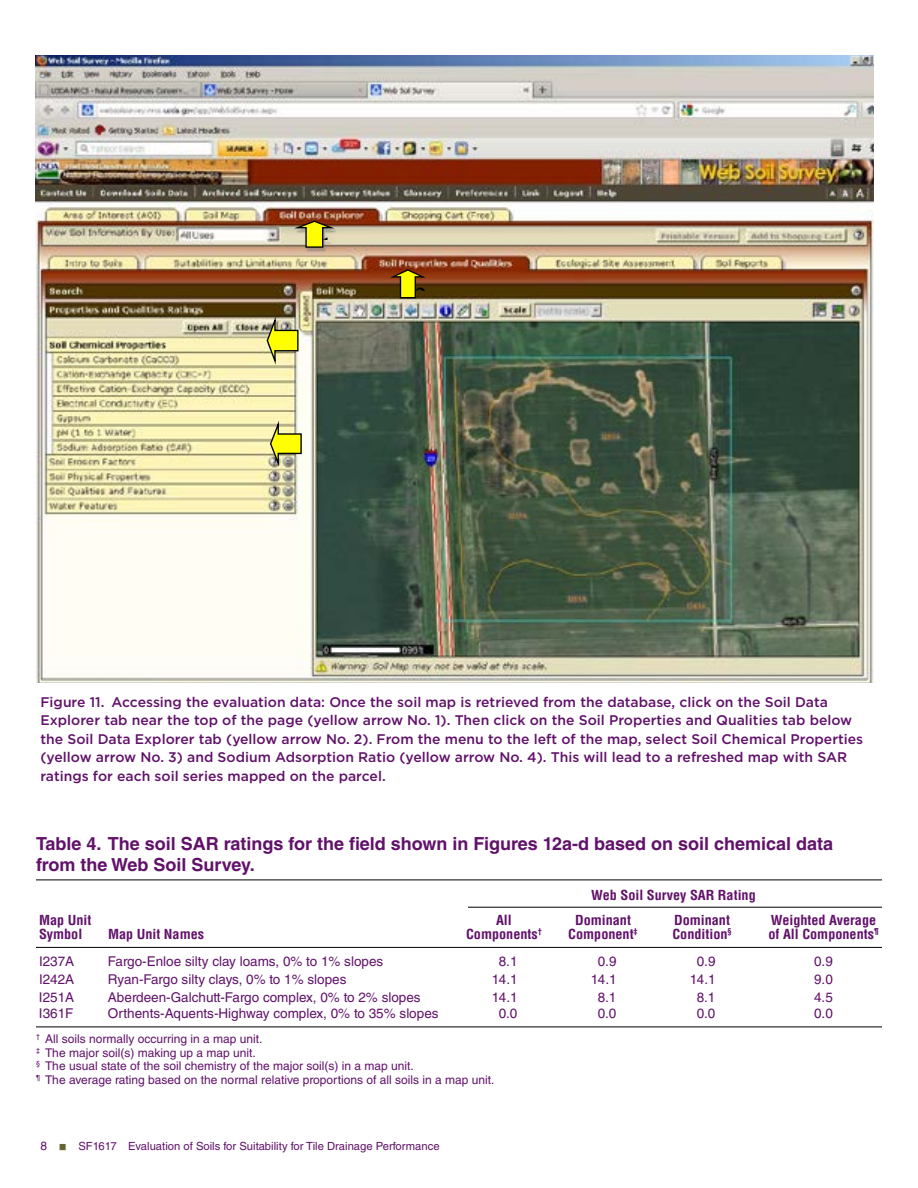
<style>
.page{position:relative;width:918px;height:1188px;background:#fff}
.page>*{position:absolute;margin:0;border:0;box-sizing:border-box;transform-origin:0 0}
.t1{font:25.35px "Times New Roman";color:#000}
.t2{font:700 18px/20.7px "Helvetica LT Std";color:#61116a}
.t3{font:500 13.95px/18.5px "Gotham";color:#61116a}
.t4{font:13.5px "Helvetica LT Std";color:#61116a}
.t5{font:700 condensed 13.5px "Helvetica LT Pro";color:#61116a;scale:1.05 1}
.t6{font:12px/13.5px "Helvetica LT Std";color:#61116a}
.t7{font:11.25px "Helvetica LT Std";color:#61116a}
</style>
<div class="page">
<hr style="left:36px;top:880px;width:846px;height:1px;background:#000">
<hr style="left:36px;top:947px;width:846px;height:1px;background:#000">
<hr style="left:36px;top:1027px;width:846px;height:1px;background:#000">
<hr style="left:468px;top:907px;width:414px;height:1px;background:#000">
<img style="left:35px;top:55px;width:839px;height:627px">
<img style="left:296px;top:248px;width:41px;height:3px">
<svg style="left:296px;top:220px;width:42px;height:28px"></svg>
<img style="left:307px;top:231px;width:26px;height:9px">
<svg style="left:391px;top:268px;width:38px;height:31px"></svg>
<svg style="left:266px;top:313px;width:33px;height:55px;background:#c1bd5c"></svg>
<svg style="left:269px;top:417px;width:33px;height:53px;background:#d0cd6c"></svg>
<h1 class="t1" style="left:320px;top:229px;width:14px">1</h1>
<h1 class="t1" style="left:414px;top:278px;width:14px">2</h1>
<p class="t3" style="left:40px;top:693px;width:824px">Figure 11. Accessing the evaluation data: Once the soil map is retrieved from the database, click on the Soil Data Explorer tab near the top of the page (yellow arrow No. 1). Then click on the Soil Properties and Qualities tab below the Soil Data Explorer tab (yellow arrow No. 2). From the menu to the left of the map, select Soil Chemical Properties (yellow arrow No. 3) and Sodium Adsorption Ratio (yellow arrow No. 4). This will lead to a refreshed map with SAR ratings for each soil series mapped on the parcel.</p>
<p class="t2" style="left:36px;top:833px;width:799px">Table 4. The soil SAR ratings for the field shown in Figures 12a-d based on soil chemical data from the Web Soil Survey.</p>
<p class="t5" style="left:591px;top:886px;width:158px">Web Soil Survey SAR Rating</p>
<p class="t5" style="left:39px;top:911px;width:51px">Map Unit</p>
<p class="t5" style="left:496px;top:911px;width:17px">All</p>
<p class="t5" style="left:575px;top:911px;width:55px">Dominant</p>
<p class="t5" style="left:674px;top:911px;width:55px">Dominant</p>
<p class="t5" style="left:771px;top:911px;width:102px">Weighted Average</p>
<p class="t5" style="left:39px;top:925px;width:43px">Symbol</p>
<p class="t5" style="left:108px;top:925px;width:93px">Map Unit Names</p>
<p class="t5" style="left:466px;top:925px;width:74px">Components<sup>†</sup></p>
<p class="t5" style="left:568px;top:925px;width:68px">Component<sup>‡</sup></p>
<p class="t5" style="left:672px;top:925px;width:58px">Condition<sup>§</sup></p>
<p class="t5" style="left:768px;top:925px;width:106px">of All Components<sup>¶</sup></p>
<p class="t4" style="left:39px;top:953px;width:37px">I237A</p>
<p class="t4" style="left:108px;top:953px;width:277px">Fargo-Enloe silty clay loams, 0% to 1% slopes</p>
<p class="t4" style="left:499px;top:953px;width:20px">8.1</p>
<p class="t4" style="left:598px;top:953px;width:20px">0.9</p>
<p class="t4" style="left:697px;top:953px;width:20px">0.9</p>
<p class="t4" style="left:814px;top:953px;width:20px">0.9</p>
<p class="t4" style="left:39px;top:971px;width:37px">I242A</p>
<p class="t4" style="left:108px;top:971px;width:240px">Ryan-Fargo silty clays, 0% to 1% slopes</p>
<p class="t4" style="left:492px;top:971px;width:27px">14.1</p>
<p class="t4" style="left:591px;top:971px;width:27px">14.1</p>
<p class="t4" style="left:690px;top:971px;width:27px">14.1</p>
<p class="t4" style="left:814px;top:971px;width:20px">9.0</p>
<p class="t4" style="left:39px;top:989px;width:37px">I251A</p>
<p class="t4" style="left:108px;top:989px;width:314px">Aberdeen-Galchutt-Fargo complex, 0% to 2% slopes</p>
<p class="t4" style="left:492px;top:989px;width:27px">14.1</p>
<p class="t4" style="left:598px;top:989px;width:20px">8.1</p>
<p class="t4" style="left:697px;top:989px;width:20px">8.1</p>
<p class="t4" style="left:814px;top:989px;width:20px">4.5</p>
<p class="t4" style="left:39px;top:1005px;width:36px">I361F</p>
<p class="t4" style="left:108px;top:1005px;width:332px">Orthents-Aquents-Highway complex, 0% to 35% slopes</p>
<p class="t4" style="left:499px;top:1005px;width:20px">0.0</p>
<p class="t4" style="left:598px;top:1005px;width:20px">0.0</p>
<p class="t4" style="left:697px;top:1005px;width:20px">0.0</p>
<p class="t4" style="left:814px;top:1005px;width:20px">0.0</p>
<p class="t6" style="left:36px;top:1032px;width:460px"><sup>†</sup> All soils normally occurring in a map unit.<br><sup>‡</sup> The major soil(s) making up a map unit.<br><sup>§</sup> The usual state of the soil chemistry of the major soil(s) in a map unit.<br><sup>¶</sup> The average rating based on the normal relative proportions of all soils in a map unit.</p>
<p class="t6" style="left:40px;top:1139px;width:8px">8</p>
<p class="t7" style="left:78px;top:1140px;width:363px">SF1617 Evaluation of Soils for Suitability for Tile Drainage Performance</p>
</div>
